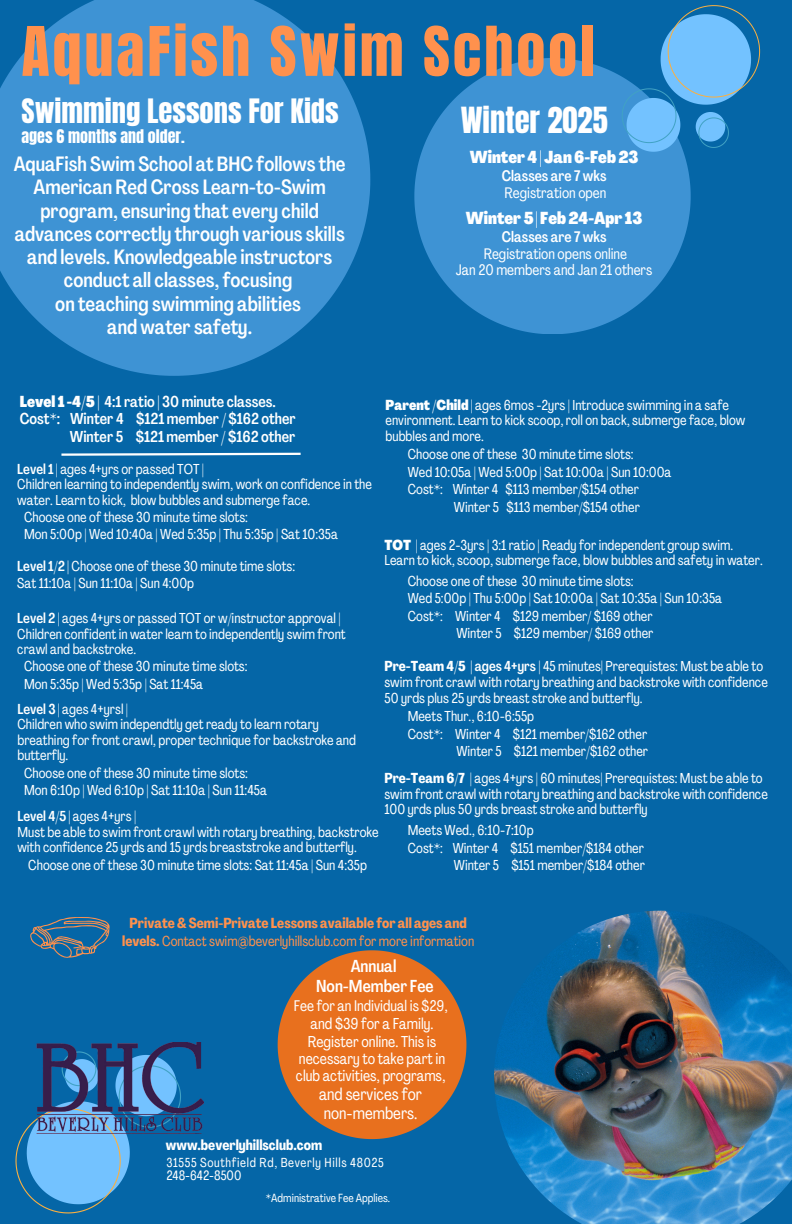
<style>
.page{position:relative;width:792px;height:1224px;background:#0566a7}
.page>*{position:absolute;margin:0;border:0;box-sizing:border-box;transform-origin:0 0}
.t1{font:58.1px "Anton";letter-spacing:.05em;color:#ff914d}
.t2{font:30.6px "Anton";color:#fff}
.t3{font:28.6px "Anton";color:#fff}
.t4{font:500 20.4px/23.2px "Agrandir Tight";color:#fff;text-align:center}
.t5{font:500 17.1px/19.5px "Agrandir Tight";color:#fff;text-align:center}
.t6{font:800 17px "Agrandir Tight";color:#fff}
.t7{font:16.9px/18.8px "Agrandir Tight";color:#fff}
.t8{font:16px "Anton";color:#fff}
.t9{font:500 15.6px "Agrandir Tight";color:#fff}
.t10{font:15.6px/17.2px "Agrandir Tight";color:#fff;text-align:center}
.t11{font:15.2px "Agrandir Tight";color:#fff}
.t12{font:15.1px/16.5px "Agrandir Tight";color:#fff}
.t13{font:500 15.1px "Agrandir Tight";color:#fff}
.t14{font:14.3px "Agrandir Tight";color:#fff}
.t15{font:700 14.3px/17.5px "Agrandir Tight";color:#ff914d;text-align:center}
.t16{font:700 14.3px "Agrandir Tight";color:#fff}
.t17{font:14.2px/15.5px "Agrandir Tight";color:#fff}
.t18{font:13.4px "Agrandir Tight";color:#fff}
.t19{font:12.9px "Agrandir Tight";letter-spacing:.05em;color:#fff}
.t20{font:11.7px "Agrandir Tight";color:#fff}
.s1{font-weight:500}
.s2{font-weight:800}
.s3{font-weight:700}
.s4{font-weight:400}
</style>
<div class="page">
<svg style="left:414px;top:58px;width:276px;height:276px;fill:#3e93d4"></svg>
<svg style="left:278px;top:950px;width:188px;height:189px"></svg>
<svg style="left:617px;top:5px;width:144px;height:151px"></svg>
<svg style="left:15px;top:1119px;width:115px;height:95px"></svg>
<img style="left:36px;top:1043px;width:167px;height:92px">
<svg style="left:0;top:0;width:370px;height:376px;fill:#3e93d4"></svg>
<svg style="left:61px;top:452px;width:240px;height:4px"></svg>
<img style="left:494px;top:911px;width:298px;height:313px">
<svg style="left:30px;top:917px;width:80px;height:41px"></svg>
<p class="t1" style="left:22px;top:10px;width:574px">AquaFish Swim School</p>
<p class="t3" style="left:22px;top:91px;width:319px">Swimming Lessons For Kids</p>
<p class="t8" style="left:22px;top:125px;width:165px">ages 6 months and older.</p>
<p class="t4" style="left:14px;top:155px;width:333px">AquaFish Swim School at BHC follows the American Red Cross Learn-to-Swim program, ensuring that every child advances correctly through various skills and levels. Knowledgeable instructors conduct all classes, focusing<br>on teaching swimming abilities<br>and water safety.</p>
<p class="t2" style="left:461px;top:98px;width:149px">Winter 2025</p>
<p class="t6" style="left:470px;top:150px;width:170px">Winter4| Jan6-Feb23</p>
<p class="t12" style="left:502px;top:169px;width:106px"><span class="s1">Classes are 7 wks<br></span>Registration open</p>
<p class="t6" style="left:466px;top:211px;width:178px">Winter5| Feb24-Apr 13</p>
<p class="t13" style="left:502px;top:231px;width:106px">Classes are 7 wks</p>
<p class="t12" style="left:484px;top:247px;width:145px">Registration opens online</p>
<h4 class="t12" style="left:456px;top:263px;width:198px">Jan 20 members and Jan 21 others</h4>
<h3 class="t9" style="left:20px;top:395px;width:258px"><span class="s2">Level 1 -4/5</span> | 4:1 ratio | 30 minute classes.</h3>
<h3 class="t9" style="left:20px;top:413px;width:278px">Cost*: Winter 4 $121 member / $162 other</h3>
<h3 class="t9" style="left:70px;top:430px;width:227px">Winter 5 $121 member / $162 other</h3>
<p class="t17" style="left:17px;top:462px;width:188px"><span class="s1">Level 1 |</span> ages 4+yrs or passed TOT |</p>
<p class="t17" style="left:17px;top:478px;width:356px">Children learning to independently swim, work on confidence in the water. Learn to kick, blow bubbles and submerge face.</p>
<p class="t14" style="left:24px;top:511px;width:225px">Choose one of these 30 minute time slots:</p>
<p class="t14" style="left:24px;top:528px;width:316px">Mon 5:00p | Wed 10:40a | Wed 5:35p | Thu 5:35p | Sat 10:35a</p>
<p class="t17" style="left:17px;top:560px;width:279px"><span class="s1">Level 1/2 |</span> Choose one of these 30 minute time slots:</p>
<p class="t17" style="left:17px;top:577px;width:178px">Sat 11:10a | Sun 11:10a | Sun 4:00p</p>
<p class="t17" style="left:17px;top:612px;width:325px"><span class="s1">Level 2 |</span> ages 4+yrs or passed TOT or w/instructor approval |</p>
<p class="t17" style="left:17px;top:627px;width:330px">Children confident in water learn to independently swim front crawl and backstroke.</p>
<h1 class="t17" style="left:386px;top:398px;width:361px"><span class="s2">Parent /Child</span> <span class="s1">|</span> ages 6mos -2yrs | Introduce swimming in a safe environment. Learn to kick scoop, roll on back, submerge face, blow bubbles and more.</h1>
<h5 class="t17" style="left:408px;top:448px;width:227px">Choose one of these 30 minute time slots:</h5>
<p class="t17" style="left:408px;top:465px;width:265px">Wed 10:05a | Wed 5:00p | Sat 10:00a | Sun 10:00a</p>
<p class="t17" style="left:408px;top:483px;width:233px">Cost*: Winter 4 $113 member/$154 other</p>
<p class="t17" style="left:454px;top:500px;width:187px">Winter 5 $113 member/$154 other</p>
<p class="t17" style="left:384px;top:538px;width:350px"><span class="s2">TOT</span> <span class="s1">|</span> ages 2-3yrs | 3:1 ratio | Ready for independent group swim.</p>
<h2 class="t17" style="left:384px;top:554px;width:380px">Learn to kick, scoop, submerge face, blow bubbles and safety in water.</h2>
<h4 class="t17" style="left:408px;top:574px;width:227px">Choose one of these 30 minute time slots:</h4>
<p class="t17" style="left:408px;top:592px;width:316px">Wed 5:00p | Thu 5:00p | Sat 10:00a | Sat 10:35a | Sun 10:35a</p>
<p class="t17" style="left:408px;top:609px;width:246px">Cost*: Winter 4 $129 member/ $169 other</p>
<p class="t17" style="left:456px;top:627px;width:199px">Winter 5 $129 member/ $169 other</p>
<p class="t17" style="left:24px;top:660px;width:225px">Choose one of these 30 minute time slots:</p>
<p class="t17" style="left:24px;top:678px;width:181px">Mon 5:35p | Wed 5:35p | Sat 11:45a</p>
<p class="t17" style="left:384px;top:660px;width:385px"><span class="s3">Pre-Team4/5</span> <span class="s1">| ages 4+yrs</span> | 45 minutes| Prerequistes: Must be able to swim front crawl with rotary breathing and backstroke with confidence<br>50 yrds plus 25 yrds breast stroke and butterfly.</p>
<p class="t17" style="left:17px;top:702px;width:112px"><span class="s1">Level 3 |</span> ages 4+yrsl |</p>
<p class="t17" style="left:17px;top:718px;width:340px">Children who swim independtly get ready to learn rotary breathing for front crawl, proper technique for backstroke and butterfly.</p>
<p class="t17" style="left:408px;top:710px;width:128px">Meets Thur., 6:10-6:55p</p>
<p class="t17" style="left:408px;top:727px;width:241px">Cost*: Winter 4 $121 member/$162 other</p>
<p class="t17" style="left:456px;top:745px;width:193px">Winter 5 $121 member/$162 other</p>
<p class="t17" style="left:384px;top:772px;width:385px"><span class="s3">Pre-Team6/7</span> | ages 4+yrs | 60 minutes| Prerequistes: Must be able to swim front crawl with rotary breathing and backstroke with confidence<br>100 yrds plus 50 yrds breast stroke and butterfly</p>
<p class="t17" style="left:408px;top:824px;width:127px">Meets Wed., 6:10-7:10p</p>
<p class="t17" style="left:408px;top:841px;width:238px">Cost*: Winter 4 $151 member/$184 other</p>
<p class="t17" style="left:454px;top:859px;width:192px">Winter 5 $151 member/$184 other</p>
<p class="t14" style="left:24px;top:767px;width:225px">Choose one of these 30 minute time slots:</p>
<p class="t14" style="left:24px;top:784px;width:245px">Mon 6:10p | Wed 6:10p | Sat 11:10a | Sun 11:45a</p>
<p class="t17" style="left:17px;top:810px;width:120px"><span class="s1">Level 4/5 |</span> ages 4+yrs |</p>
<p class="t17" style="left:17px;top:825px;width:363px">Must be able to swim front crawl with rotary breathing, backstroke with confidence 25 yrds and 15 yrds breaststroke and butterfly.</p>
<p class="t14" style="left:28px;top:859px;width:340px">Choose one of these 30 minute time slots: Sat 11:45a | Sun 4:35p</p>
<p class="t15" style="left:122px;top:916px;width:354px">Private&amp;Semi-Private Lessons available for all ages and levels. <span class="s4">Contact swim@beverlyhillsclub.com for more information</span></p>
<p class="t5" style="left:316px;top:958px;width:119px">Annual<br>Non-Member Fee</p>
<p class="t11" style="left:294px;top:1000px;width:155px">Fee for an Individual is $29,</p>
<p class="t10" style="left:296px;top:1017px;width:151px">and $39 for a Family.<br>Register online. This is necessary to take part in club activities, programs,</p>
<p class="t7" style="left:319px;top:1086px;width:104px">and services for non-members.</p>
<p class="t16" style="left:166px;top:1139px;width:158px">www.beverlyhillsclub.com</p>
<p class="t19" style="left:166px;top:1157px;width:219px">31555 Southfield Rd, Beverly Hills 48025</p>
<h2 class="t18" style="left:166px;top:1169px;width:77px">248-642-8500</h2>
<p class="t20" style="left:266px;top:1194px;width:126px">*Administrative Fee Applies.</p>
</div>
